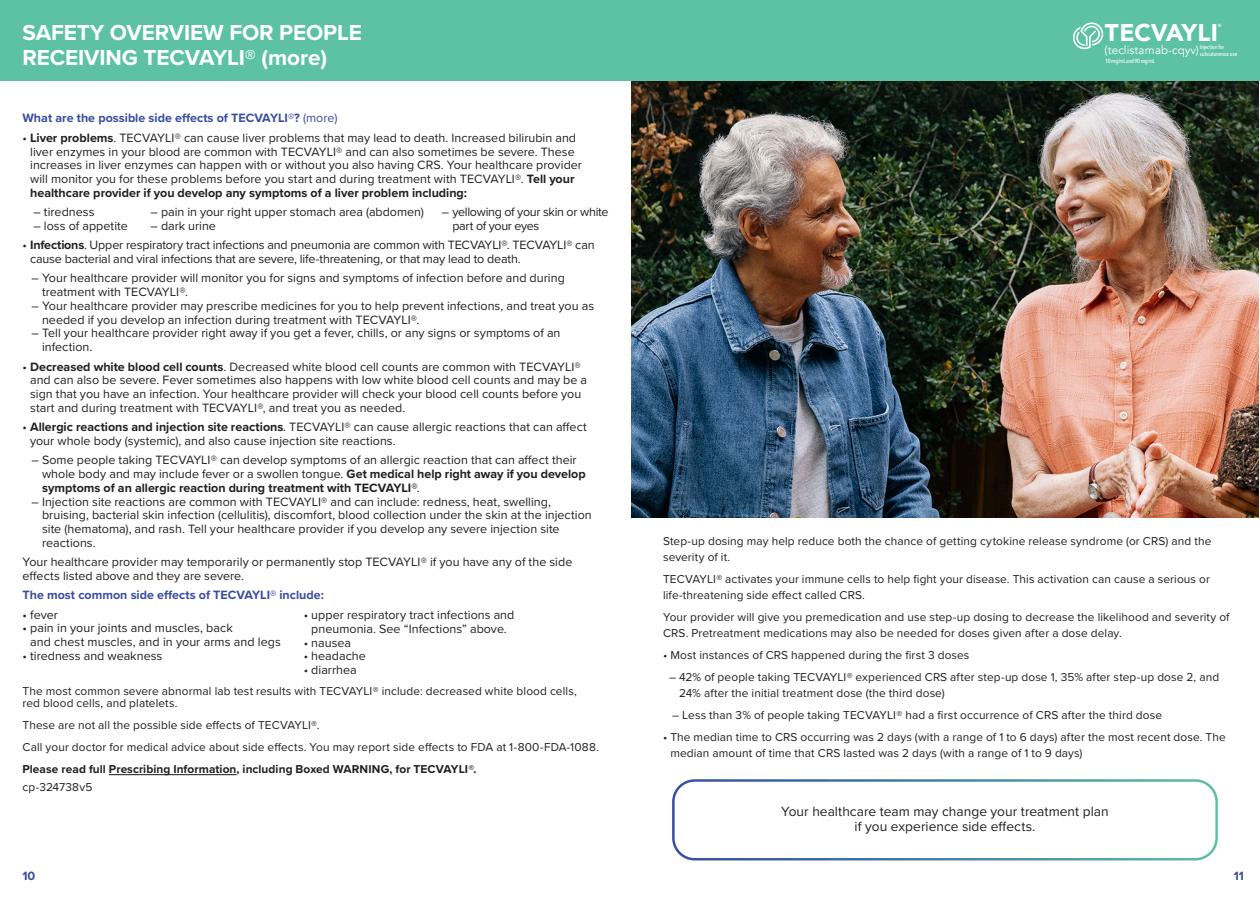
<style>
.page{position:relative;width:1260px;height:900px;background:#fff}
.page>*{position:absolute;margin:0;border:0;box-sizing:border-box;transform-origin:0 0}
.t1{font:900 24.25px "Avenir";letter-spacing:-.01em;color:#fff}
.t2{font:700 22.5px/25px "Proxima Nova";letter-spacing:-.005em;color:#fff}
.t3{font:13.75px/15px "Proxima Nova";color:#231f20;text-align:center}
.t4{font:12.5px/13.8px "Proxima Nova";color:#231f20}
.t5{font:700 12.5px "Proxima Nova";color:#394ca0}
.t6{font:12.5px/13.8px "Proxima Nova";letter-spacing:-.025em;color:#231f20}
.t7{font:700 12.5px "Proxima Nova";color:#384ea1}
.t8{font:11.88px/16.2px "Proxima Nova";letter-spacing:.01em;color:#231f20}
.t9{font:700 11.88px "Proxima Nova";letter-spacing:.005em;color:#231f20}
.t10{font:11.62px "Avenir";letter-spacing:.01em;color:#fff}
.t11{font:500 6px/6.1px "Avenir Next Condensed";letter-spacing:-.015em;color:#fff}
.t12{font:500 6px "Avenir Next Condensed";letter-spacing:-.04em;color:#fff}
.t13{font:500 4.62px "Avenir";color:#fff}
.s1{font-weight:400}
.s2{font-weight:700}
</style>
<div class="page">
<hr style="left:109px;top:774px;width:128px;height:1px;background:#231f20">
<img style="left:631px;top:81px;width:628px;height:437px">
<div style="left:0;top:0;width:1260px;height:81px;background:#5cc2a3"></div>
<div style="left:672px;top:779px;width:546px;height:81px;border:2px solid #fff;border-radius:21px"></div>
<svg style="left:1073px;top:22px;width:30px;height:28px"></svg>
<p class="t2" style="left:22px;top:20px;width:341px">SAFETY OVERVIEW FOR PEOPLE<br>RECEIVING TECVAYLI® (more)</p>
<p class="t5" style="left:22px;top:109px;width:317px">What are the possible side effects of TECVAYLI®? <span class="s1">(more)</span></p>
<p class="t4" style="left:30px;top:130px;width:553px;text-indent:-8px">• <span class="s2">Liver problems</span>. TECVAYLI® can cause liver problems that may lead to death. Increased bilirubin and liver enzymes in your blood are common with TECVAYLI® and can also sometimes be severe. These increases in liver enzymes can happen with or without you also having CRS. Your healthcare provider will monitor you for these problems before you start and during treatment with TECVAYLI®. <span class="s2">Tell your healthcare provider if you develop any symptoms of a liver problem including:</span></p>
<p class="t4" style="left:33px;top:205px;width:63px">– tiredness</p>
<p class="t4" style="left:33px;top:218px;width:96px">– loss of appetite</p>
<p class="t4" style="left:30px;top:238px;width:566px;text-indent:-8px">• <span class="s2">Infections</span>. Upper respiratory tract infections and pneumonia are common with TECVAYLI®. TECVAYLI® can cause bacterial and viral infections that are severe, life-threatening, or that may lead to death.</p>
<p class="t4" style="left:42px;top:271px;width:524px;text-indent:-11px">– Your healthcare provider will monitor you for signs and symptoms of infection before and during treatment with TECVAYLI®.</p>
<p class="t4" style="left:42px;top:298px;width:554px;text-indent:-11px">– Your healthcare provider may prescribe medicines for you to help prevent infections, and treat you as needed if you develop an infection during treatment with TECVAYLI®.</p>
<p class="t4" style="left:42px;top:326px;width:520px;text-indent:-11px">– Tell your healthcare provider right away if you get a fever, chills, or any signs or symptoms of an infection.</p>
<p class="t4" style="left:30px;top:359px;width:559px;text-indent:-8px">• <span class="s2">Decreased white blood cell counts</span>. Decreased white blood cell counts are common with TECVAYLI® and can also be severe. Fever sometimes also happens with low white blood cell counts and may be a sign that you have an infection. Your healthcare provider will check your blood cell counts before you start and during treatment with TECVAYLI®, and treat you as needed.</p>
<p class="t4" style="left:30px;top:420px;width:558px;text-indent:-8px">• <span class="s2">Allergic reactions and injection site reactions</span>. TECVAYLI® can cause allergic reactions that can affect your whole body (systemic), and also cause injection site reactions.</p>
<p class="t4" style="left:42px;top:453px;width:545px;text-indent:-11px">– Some people taking TECVAYLI® can develop symptoms of an allergic reaction that can affect their whole body and may include fever or a swollen tongue. <span class="s2">Get medical help right away if you develop symptoms of an allergic reaction during treatment with TECVAYLI®</span>.</p>
<p class="t4" style="left:42px;top:494px;width:551px;text-indent:-11px">– Injection site reactions are common with TECVAYLI® and can include: redness, heat, swelling, bruising, bacterial skin infection (cellulitis), discomfort, blood collection under the skin at the injection site (hematoma), and rash. Tell your healthcare provider if you develop any severe injection site reactions.</p>
<p class="t4" style="left:22px;top:555px;width:551px">Your healthcare provider may temporarily or permanently stop TECVAYLI® if you have any of the side effects listed above and they are severe.</p>
<p class="t5" style="left:22px;top:586px;width:303px">The most common side effects of TECVAYLI® include:</p>
<p class="t4" style="left:22px;top:607px;width:37px">• fever</p>
<p class="t4" style="left:30px;top:621px;width:252px;text-indent:-8px">• pain in your joints and muscles, back<br>and chest muscles, and in your arms and legs</p>
<p class="t4" style="left:22px;top:648px;width:141px">• tiredness and weakness</p>
<p class="t8" style="left:22px;top:684px;width:556px;line-height:12.5px">The most common severe abnormal lab test results with TECVAYLI® include: decreased white blood cells, red blood cells, and platelets.</p>
<p class="t8" style="left:22px;top:717px;width:298px">These are not all the possible side effects of TECVAYLI®.</p>
<p class="t8" style="left:22px;top:739px;width:578px">Call your doctor for medical advice about side effects. You may report side effects to FDA at 1-800-FDA-1088.</p>
<p class="t9" style="left:22px;top:760px;width:456px">Please read full Prescribing Information, including Boxed WARNING, for TECVAYLI®.</p>
<p class="t8" style="left:22px;top:779px;width:72px">cp-324738v5</p>
<p class="t4" style="left:151px;top:205px;width:275px">– pain in your right upper stomach area (abdomen)</p>
<p class="t4" style="left:151px;top:218px;width:67px">– dark urine</p>
<p class="t6" style="left:452px;top:205px;width:158px;text-indent:-11px">– yellowing of your skin or white part of your eyes</p>
<p class="t4" style="left:304px;top:608px;width:212px;text-align:center">• upper respiratory tract infections and pneumonia. See “Infections” above.</p>
<p class="t4" style="left:304px;top:635px;width:49px">• nausea</p>
<p class="t4" style="left:304px;top:649px;width:64px">• headache</p>
<p class="t4" style="left:304px;top:663px;width:55px">• diarrhea</p>
<p class="t5" style="left:22px;top:867px;width:14px">10</p>
<p class="t1" style="left:1105px;top:12px;width:115px">TECVAYLI</p>
<p class="t13" style="left:1218px;top:22px;width:5px">®</p>
<p class="t13" style="left:1217px;top:21px;width:5px">®</p>
<p class="t11" style="left:1199px;top:44px;width:39px">Injection for subcutaneous use</p>
<p class="t10" style="left:1105px;top:43px;width:121px">(teclistamab-cqyv) <sup>Injection</sup> <sup>for</sup></p>
<p class="t11" style="left:1200px;top:50px;width:39px">subcutaneous use</p>
<p class="t12" style="left:1104px;top:58px;width:52px">10 mg/mL and 90 mg/mL</p>
<p class="t12" style="left:1105px;top:58px;width:52px">10 mg/mL and 90 mg/mL</p>
<p class="t8" style="left:663px;top:532px;width:550px">Step-up dosing may help reduce both the chance of getting cytokine release syndrome (or CRS) and the severity of it.</p>
<p class="t8" style="left:663px;top:570px;width:548px">TECVAYLI® activates your immune cells to help fight your disease. This activation can cause a serious or life-threatening side effect called CRS.</p>
<p class="t8" style="left:663px;top:609px;width:568px">Your provider will give you premedication and use step-up dosing to decrease the likelihood and severity of<br>CRS. Pretreatment medications may also be needed for doses given after a dose delay.</p>
<p class="t8" style="left:663px;top:647px;width:308px">• Most instances of CRS happened during the first 3 doses</p>
<p class="t8" style="left:679px;top:669px;width:542px;text-indent:-10px">– 42% of people taking TECVAYLI® experienced CRS after step-up dose 1, 35% after step-up dose 2, and<br>24% after the initial treatment dose (the third dose)</p>
<p class="t8" style="left:672px;top:707px;width:491px">– Less than 3% of people taking TECVAYLI® had a first occurrence of CRS after the third dose</p>
<p class="t8" style="left:670px;top:729px;width:557px;text-indent:-7px">• The median time to CRS occurring was 2 days (with a range of 1 to 6 days) after the most recent dose. The median amount of time that CRS lasted was 2 days (with a range of 1 to 9 days)</p>
<p class="t3" style="left:781px;top:803px;width:329px">Your healthcare team may change your treatment plan if you experience side effects.</p>
<p class="t7" style="left:1234px;top:867px;width:12px">11</p>
</div>
